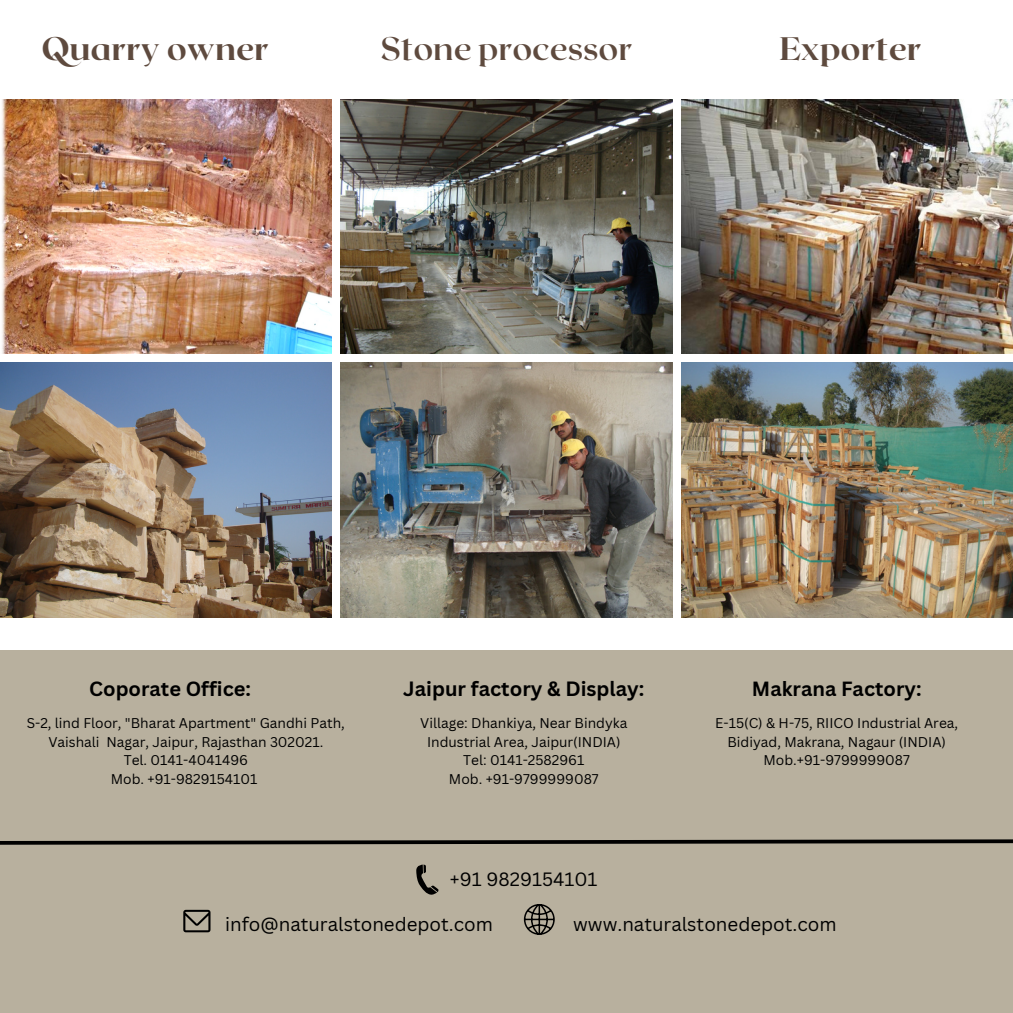
<style>
.page{position:relative;width:1013px;height:1013px;background:#fff}
.page>*{position:absolute;margin:0;border:0;box-sizing:border-box;transform-origin:0 0}
.t1{font:800 32.5px "Roxborough CF";color:#5e4a3e}
.t2{font:700 32.5px "Roxborough CF";color:#5e4a3e}
.t3{font:700 20.12px "Canva Sans";color:#000}
.t4{font:700 20px "Canva Sans";color:#000}
.t5{font:18.75px "Canva Sans";color:#000}
.t6{font:13.75px/18.8px "Canva Sans";color:#000;text-align:center}
</style>
<div class="page">
<div style="left:0;top:650px;width:1012px;height:362px;background:#b8b09e"></div>
<img style="left:340px;top:99px;width:332px;height:254px">
<img style="left:0;top:363px;width:331px;height:254px">
<img style="left:682px;top:363px;width:330px;height:254px">
<img style="left:682px;top:99px;width:330px;height:254px">
<img style="left:2px;top:99px;width:329px;height:254px">
<img style="left:340px;top:363px;width:332px;height:254px">
<svg style="left:0;top:839px;width:1012px;height:6px"></svg>
<svg style="left:524px;top:904px;width:31px;height:30px"></svg>
<svg style="left:183px;top:909px;width:27px;height:23px"></svg>
<svg style="left:416px;top:864px;width:22px;height:31px"></svg>
<h1 class="t1" style="left:42px;top:27px;width:229px">Quarry owner</h1>
<h1 class="t2" style="left:380px;top:27px;width:253px">Stone processor</h1>
<h1 class="t1" style="left:779px;top:27px;width:144px">Exporter</h1>
<h3 class="t4" style="left:89px;top:674px;width:163px">Coporate Office:</h3>
<p class="t6" style="left:27px;top:713px;width:320px">S-2, lind Floor, "Bharat Apartment" Gandhi Path, Vaishali Nagar, Jaipur, Rajasthan 302021.<br>Tel. 0141-4041496<br>Mob. +91-9829154101</p>
<h2 class="t3" style="left:403px;top:674px;width:243px">Jaipur factory &amp; Display:</h2>
<p class="t6" style="left:420px;top:713px;width:209px">Village: Dhankiya, Near Bindyka<br>Industrial Area, Jaipur(INDIA)<br>Tel: 0141-2582961<br>Mob. +91-9799999087</p>
<h3 class="t4" style="left:752px;top:674px;width:171px">Makrana Factory:</h3>
<p class="t6" style="left:715px;top:713px;width:244px">E-15(C) &amp; H-75, RIICO Industrial Area,<br>Bidiyad, Makrana, Nagaur (INDIA)<br>Mob.+91-9799999087</p>
<h3 class="t5" style="left:450px;top:865px;width:149px">+91 9829154101</h3>
<h3 class="t5" style="left:225px;top:910px;width:269px">info@naturalstonedepot.com</h3>
<h3 class="t5" style="left:573px;top:910px;width:265px">www.naturalstonedepot.com</h3>
</div>
